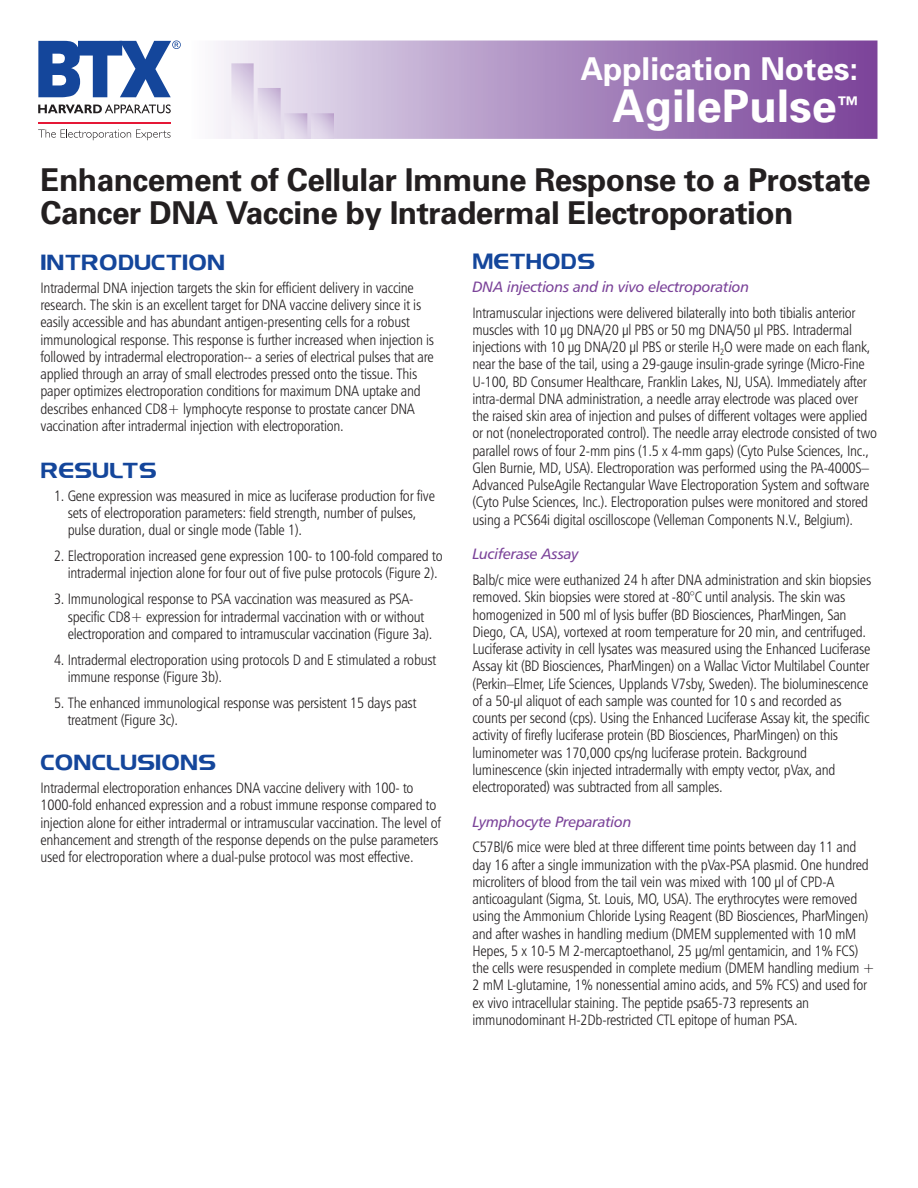
<style>
.page{position:relative;width:918px;height:1188px;background:#fff}
.page>*{position:absolute;margin:0;border:0;box-sizing:border-box;transform-origin:0 0}
.t1{font:700 45px "Univers";color:#fff}
.t2{font:700 31.5px/33px "Univers";letter-spacing:-.015em;color:#231f20}
.t3{font:700 31.5px "Univers";color:#fff}
.t4{font:21px "Simplix Display S Si";color:#14469b}
.t5{font:15px/17.2px "Humanist 777 BT Light Condensed B";letter-spacing:-.015em;color:#231f20}
.t6{font:15px "Humanist 777 BT Italic B";letter-spacing:-.015em;color:#7b4399}
.s1{font-family:"Univers";font-weight:300;font-stretch:condensed}
</style>
<div class="page">
<img style="left:216px;top:40px;width:662px;height:99px">
<img style="left:232px;top:63px;width:101px;height:76px">
<svg style="left:38px;top:41px;width:143px;height:56px"></svg>
<svg style="left:38px;top:104px;width:133px;height:9px"></svg>
<hr style="left:38px;top:122px;width:133px;height:1px;background:#e51836">
<svg style="left:41px;top:130px;width:130px;height:10px"></svg>
<h2 class="t3" style="left:580px;top:57px;width:279px">Application Notes:</h2>
<h1 class="t1" style="left:612px;top:90px;width:248px">AgilePulse<sup>™</sup></h1>
<h2 class="t2" style="left:40px;top:167px;width:832px">Enhancement of Cellular Immune Response to a Prostate<br>Cancer DNA Vaccine by Intradermal Electroporation</h2>
<h3 class="t4" style="left:40px;top:255px;width:186px">INTRODUCTION</h3>
<p class="t5" style="left:40px;top:280px;width:395px">Intradermal DNA injection targets the skin for efficient delivery in vaccine research. The skin is an excellent target for DNA vaccine delivery since it is easily accessible and has abundant antigen-presenting cells for a robust immunological response. This response is further increased when injection is followed by intradermal electroporation-- a series of electrical pulses that are applied through an array of small electrodes pressed onto the tissue. This paper optimizes electroporation conditions for maximum DNA uptake and describes enhanced CD8+ lymphocyte response to prostate cancer DNA vaccination after intradermal injection with electroporation.</p>
<h3 class="t4" style="left:40px;top:463px;width:118px">RESULTS</h3>
<p class="t5" style="left:68px;top:488px;width:369px;text-indent:-14px">1. Gene expression was measured in mice as luciferase production for five sets of electroporation parameters: field strength, number of pulses, pulse duration, dual or single mode (Table 1).</p>
<p class="t5" style="left:54px;top:549px;width:390px;text-align:center">2. Electroporation increased gene expression 100- to 100-fold compared to intradermal injection alone for four out of five pulse protocols (Figure 2).</p>
<p class="t5" style="left:68px;top:592px;width:366px;text-indent:-14px">3. Immunological response to PSA vaccination was measured as PSA&shy;specific CD8+ expression for intradermal vaccination with or without electroporation and compared to intramuscular vaccination (Figure 3a).</p>
<p class="t5" style="left:68px;top:652px;width:370px;text-indent:-14px">4. Intradermal electroporation using protocols D and E stimulated a robust immune response (Figure 3b).</p>
<p class="t5" style="left:68px;top:695px;width:350px;text-indent:-14px">5. The enhanced immunological response was persistent 15 days past treatment (Figure 3c).</p>
<h3 class="t4" style="left:40px;top:755px;width:177px">CONCLUSIONS</h3>
<p class="t5" style="left:40px;top:781px;width:402px">Intradermal electroporation enhances DNA vaccine delivery with 100- to 1000-fold enhanced expression and a robust immune response compared to injection alone for either intradermal or intramuscular vaccination. The level of enhancement and strength of the response depends on the pulse parameters used for electroporation where a dual-pulse protocol was most effective.</p>
<h3 class="t4" style="left:472px;top:254px;width:124px">METHODS</h3>
<p class="t6" style="left:472px;top:280px;width:278px">DNA injections and in vivo electroporation</p>
<p class="t5" style="left:472px;top:305px;width:406px">Intramuscular injections were delivered bilaterally into both tibialis anterior muscles with 10 <span class="s1">µ</span>g DNA/20 <span class="s1">µ</span>l PBS or 50 mg DNA/50 <span class="s1">µ</span>l PBS. Intradermal injections with 10 <span class="s1">µ</span>g DNA/20 <span class="s1">µ</span>l PBS or sterile H<sub>2</sub>O were made on each flank, near the base of the tail, using a 29-gauge insulin-grade syringe (Micro-Fine U-100, BD Consumer Healthcare, Franklin Lakes, NJ, USA). Immediately after intra-dermal DNA administration, a needle array electrode was placed over the raised skin area of injection and pulses of different voltages were applied or not (nonelectroporated control). The needle array electrode consisted of two parallel rows of four 2-mm pins (1.5 x 4-mm gaps) (Cyto Pulse Sciences, Inc., Glen Burnie, MD, USA). Electroporation was performed using the PA-4000S– Advanced PulseAgile Rectangular Wave Electroporation System and software (Cyto Pulse Sciences, Inc.). Electroporation pulses were monitored and stored using a PCS64i digital oscilloscope (Velleman Components N.V., Belgium).</p>
<p class="t6" style="left:472px;top:548px;width:108px">Luciferase Assay</p>
<p class="t5" style="left:472px;top:572px;width:400px">Balb/c mice were euthanized 24 h after DNA administration and skin biopsies removed. Skin biopsies were stored at -80°C until analysis. The skin was homogenized in 500 ml of lysis buffer (BD Biosciences, PharMingen, San Diego, CA, USA), vortexed at room temperature for 20 min, and centrifuged.<br>Luciferase activity in cell lysates was measured using the Enhanced Luciferase Assay kit (BD Biosciences, PharMingen) on a Wallac Victor Multilabel Counter (Perkin–Elmer, Life Sciences, Upplands V7sby, Sweden). The bioluminescence of a 50-<span class="s1">µ</span>l aliquot of each sample was counted for 10 s and recorded as counts per second (cps). Using the Enhanced Luciferase Assay kit, the specific activity of firefly luciferase protein (BD Biosciences, PharMingen) on this luminometer was 170,000 cps/ng luciferase protein. Background luminescence (skin injected intradermally with empty vector, pVax, and electroporated) was subtracted from all samples.</p>
<p class="t6" style="left:473px;top:815px;width:160px">Lymphocyte Preparation</p>
<p class="t5" style="left:472px;top:840px;width:404px">C57Bl/6 mice were bled at three different time points between day 11 and day 16 after a single immunization with the pVax-PSA plasmid. One hundred microliters of blood from the tail vein was mixed with 100 <span class="s1">µ</span>l of CPD-A anticoagulant (Sigma, St. Louis, MO, USA). The erythrocytes were removed using the Ammonium Chloride Lysing Reagent (BD Biosciences, PharMingen) and after washes in handling medium (DMEM supplemented with 10 mM Hepes, 5 x 10-5 M 2-mercaptoethanol, 25 <span class="s1">µ</span>g/ml gentamicin, and 1% FCS) the cells were resuspended in complete medium (DMEM handling medium + 2 mM L-glutamine, 1% nonessential amino acids, and 5% FCS) and used for ex vivo intracellular staining. The peptide psa65-73 represents an immunodominant H-2Db-restricted CTL epitope of human PSA.</p>
</div>
